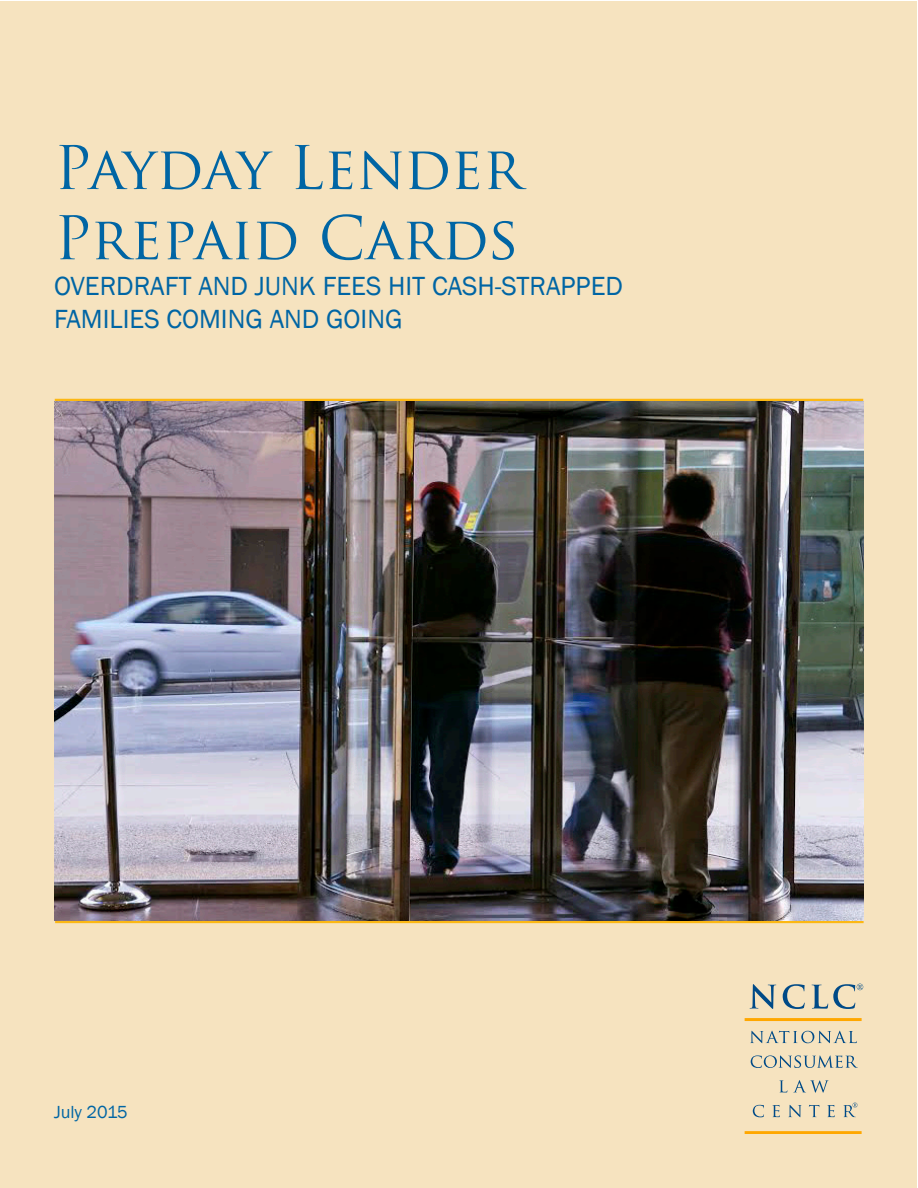
<style>
.page{position:relative;width:918px;height:1188px;background:#fff}
.page>*{position:absolute;margin:0;border:0;box-sizing:border-box;transform-origin:0 0}
.t1{font:58.5px "Trajan Pro";color:#0065a4}
.t2{font:27px "Franklin Gothic";color:#0065a4}
.t3{font:18px "Franklin Gothic";color:#0065a4}
</style>
<div class="page">
<div style="left:1px;top:1px;width:916px;height:1186px;background:#f6e3bf"></div>
<hr style="left:745px;top:1131px;width:117px;height:3px;background:#ffa700">
<hr style="left:745px;top:1018px;width:117px;height:3px;background:#ffa700">
<svg style="left:750px;top:984px;width:26px;height:25px"></svg>
<svg style="left:783px;top:984px;width:22px;height:25px"></svg>
<svg style="left:750px;top:1031px;width:107px;height:12px"></svg>
<svg style="left:751px;top:1055px;width:107px;height:13px"></svg>
<svg style="left:779px;top:1080px;width:8px;height:12px"></svg>
<svg style="left:793px;top:1080px;width:36px;height:13px"></svg>
<svg style="left:753px;top:1105px;width:11px;height:12px"></svg>
<svg style="left:772px;top:1105px;width:8px;height:12px"></svg>
<svg style="left:788px;top:1105px;width:14px;height:12px"></svg>
<svg style="left:809px;top:1105px;width:10px;height:12px"></svg>
<svg style="left:827px;top:1105px;width:8px;height:12px"></svg>
<svg style="left:812px;top:984px;width:51px;height:25px"></svg>
<svg style="left:843px;top:1103px;width:15px;height:14px"></svg>
<hr style="left:55px;top:399px;width:808px;height:3px;background:#fcb814">
<hr style="left:55px;top:920px;width:809px;height:3px;background:#fcb814">
<img style="left:55px;top:402px;width:809px;height:518px">
<p class="t1" style="left:54px;top:131px;width:470px">Payday Lender</p>
<p class="t1" style="left:54px;top:201px;width:467px">Prepaid Cards</p>
<p class="t2" style="left:54px;top:270px;width:571px">OVERDRAFT AND JUNK FEES HIT CASH-STRAPPED</p>
<p class="t2" style="left:54px;top:302px;width:350px">FAMILIES COMING AND GOING</p>
<p class="t3" style="left:54px;top:1101px;width:75px">July 2015</p>
</div>
